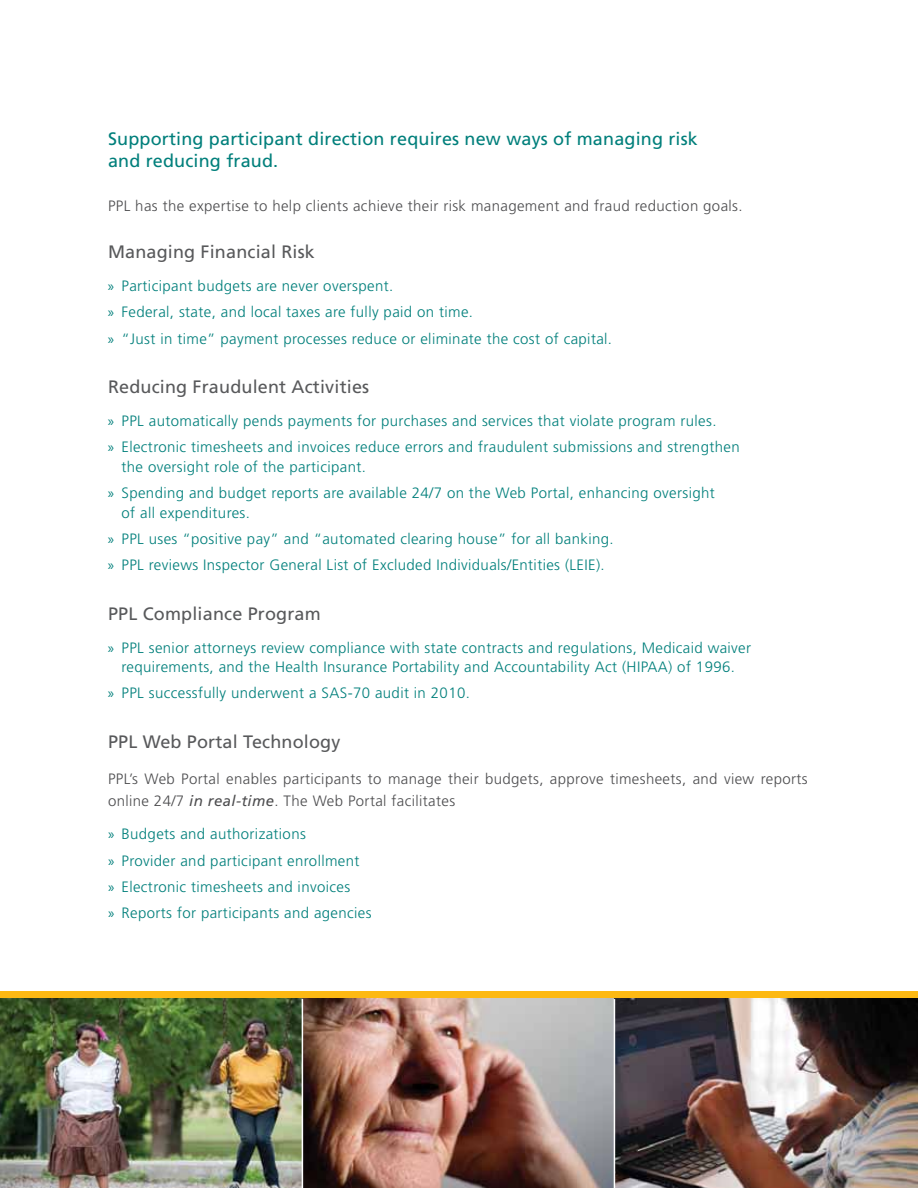
<style>
.page{position:relative;width:918px;height:1188px;background:#fff}
.page>*{position:absolute;margin:0;border:0;box-sizing:border-box;transform-origin:0 0}
.t1{font:18px "Frutiger LT Std";letter-spacing:.01em;color:#58595b}
.t2{font:18px/22.5px "Frutiger LT Std";letter-spacing:.01em;color:#007f7b}
.t3{font:300 15px/26.2px "Frutiger LT Std";letter-spacing:.025em;color:#007f7b}
.t4{font:300 15px/22.5px "Frutiger LT Std";letter-spacing:.025em;color:#4d4d4f}
.s1{font-family:"Myriad Pro";font-weight:400}
.s2{font-weight:400;font-style:italic}
</style>
<div class="page">
<svg style="left:0;top:992px;width:918px;height:7px;fill:#fdb913"></svg>
<img style="left:0;top:999px;width:918px;height:189px">
<hr style="left:302px;top:999px;width:1px;height:189px;background:#fff">
<hr style="left:614px;top:999px;width:1px;height:189px;background:#fff">
<p class="t2" style="left:108px;top:127px;width:591px">Supporting participant direction requires new ways of managing risk and reducing fraud.</p>
<p class="t4" style="left:108px;top:195px;width:636px">PPL has the expertise to help clients achieve their risk management and fraud reduction goals.</p>
<p class="t1" style="left:108px;top:241px;width:209px">Managing Financial Risk</p>
<p class="t3" style="left:108px;top:273px;width:506px"><span class="s1">»</span>» Participant budgets are never overspent.<br><span class="s1">»</span>» Federal, state, and local taxes are fully paid on time.<br><span class="s1">»</span>» “Just in time” payment processes reduce or eliminate the cost of capital.</p>
<p class="t1" style="left:108px;top:376px;width:263px">Reducing Fraudulent Activities</p>
<p class="t3" style="left:108px;top:408px;width:633px"><span class="s1">»</span>» PPL automatically pends payments for purchases and services that violate program rules.<br><span class="s1">»</span>» Electronic timesheets and invoices reduce errors and fraudulent submissions and strengthen</p>
<p class="t3" style="left:108px;top:454px;width:608px;text-indent:14px">the oversight role of the participant.<br><span class="s1">»</span>» Spending and budget reports are available 24/7 on the Web Portal, enhancing oversight</p>
<p class="t3" style="left:108px;top:499px;width:507px;text-indent:14px">of all expenditures.<br><span class="s1">»</span>» PPL uses “positive pay” and “automated clearing house” for all banking. <span class="s1">»</span>» PPL reviews Inspector General List of Excluded Individuals/Entities (LEIE).</p>
<p class="t1" style="left:108px;top:603px;width:214px">PPL Compliance Program</p>
<p class="t3" style="left:108px;top:638px;width:645px;line-height:19.5px;text-align:center"><span class="s1">»</span>» PPL senior attorneys review compliance with state contracts and regulations, Medicaid waiver requirements, and the Health Insurance Portability and Accountability Act (HIPAA) of 1996.</p>
<p class="t3" style="left:108px;top:680px;width:363px"><span class="s1">»</span>» PPL successfully underwent a SAS-70 audit in 2010.</p>
<p class="t1" style="left:108px;top:731px;width:234px">PPL Web Portal Technology</p>
<p class="t4" style="left:108px;top:768px;width:701px">PPL’s Web Portal enables participants to manage their budgets, approve timesheets, and view reports online 24/7 <span class="s2">in real-time</span>. The Web Portal facilitates</p>
<p class="t3" style="left:108px;top:821px;width:265px"><span class="s1">»</span>» Budgets and authorizations<br><span class="s1">»</span>» Provider and participant enrollment<br><span class="s1">»</span>» Electronic timesheets and invoices<br><span class="s1">»</span>» Reports for participants and agencies</p>
</div>
